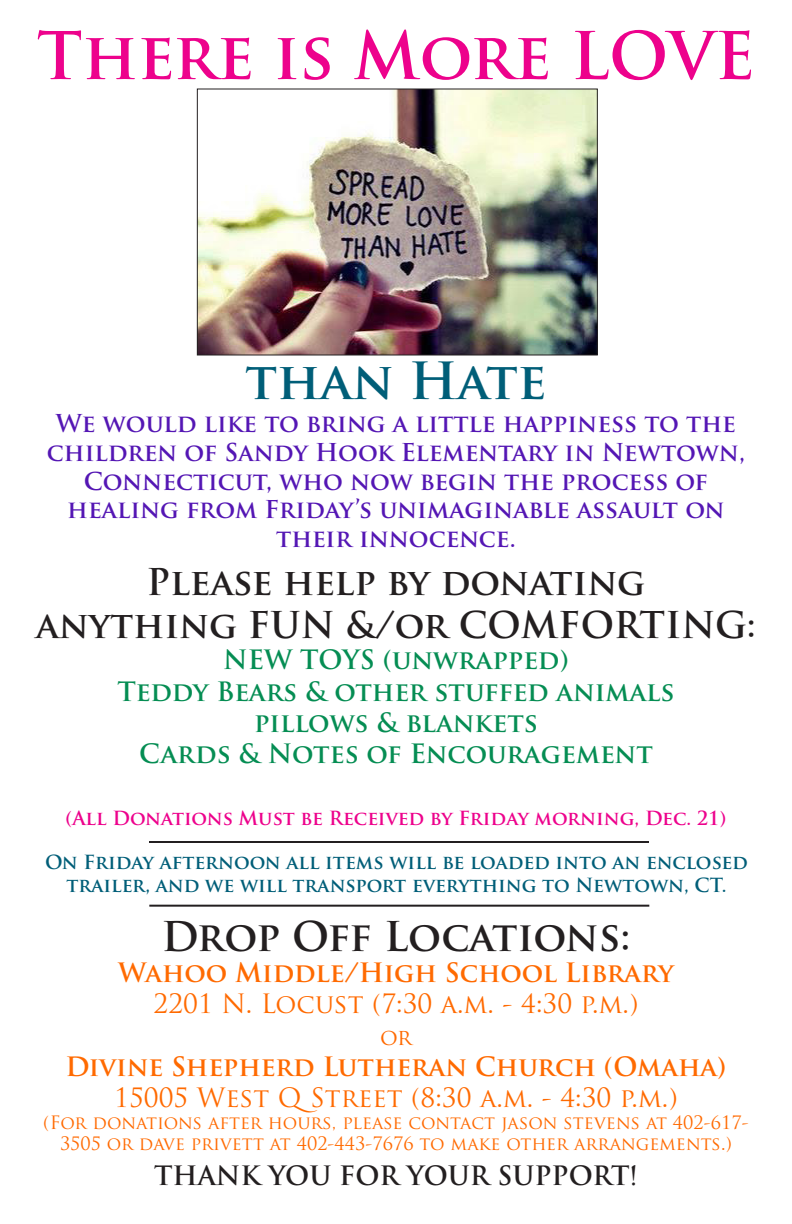
<style>
.page{position:relative;width:792px;height:1224px;background:#fff}
.page>*{position:absolute;margin:0;border:0;box-sizing:border-box;transform-origin:0 0}
.t1{font:700 64px "Trajan Pro";color:#ed028c}
.t2{font:700 50px "Trajan Pro";color:#005e78}
.t3{font:700 40px "Trajan Pro";letter-spacing:-.01em;color:#231f20}
.t4{font:700 36px "Trajan Pro";color:#231f20}
.t5{font:700 26px "Trajan Pro";color:#058d53}
.t6{font:26px "Trajan Pro";color:#ff6a00}
.t7{font:700 26px "Trajan Pro";color:#ff6a00}
.t8{font:700 26px "Trajan Pro";color:#231f20}
.t9{font:700 24px/28.8px "Trajan Pro";color:#5416b4;text-align:center}
.t10{font:22px "Trajan Pro";color:#ff6a00}
.t11{font:700 19px/22.8px "Trajan Pro";color:#005e78;text-align:center}
.t12{font:700 19px "Trajan Pro";color:#ed028c}
.t13{font:18px/21.6px "Trajan Pro";color:#ff6a00;text-align:center}
</style>
<div class="page">
<hr style="left:149px;top:905px;width:500px;height:2px;background:#231f20">
<img style="left:199px;top:90px;width:397px;height:264px">
<div style="left:197px;top:88px;width:401px;height:268px;border:1px solid #231f20"></div>
<hr style="left:149px;top:841px;width:500px;height:2px;background:#231f20">
<p class="t1" style="left:37px;top:16px;width:720px">There is More LOVE</p>
<p class="t2" style="left:245px;top:350px;width:303px">than Hate</p>
<p class="t9" style="left:47px;top:409px;width:700px">We would like to bring a little happiness to the children of Sandy Hook Elementary in Newtown,<br>Connecticut, who now begin the process of</p>
<p class="t9" style="left:67px;top:496px;width:659px">healing from Friday’s unimaginable assault on their innocence.</p>
<p class="t4" style="left:146px;top:560px;width:501px">Please help by donating</p>
<p class="t4" style="left:36px;top:603px;width:721px">anything FUN &amp;/or COMFORTING:</p>
<p class="t5" style="left:223px;top:644px;width:347px">NEW TOYS (unwrapped)</p>
<p class="t5" style="left:117px;top:675px;width:559px">Teddy Bears &amp; other stuffed animals</p>
<p class="t5" style="left:254px;top:706px;width:285px">pillows &amp; blankets</p>
<p class="t5" style="left:139px;top:737px;width:515px">Cards &amp; Notes of Encouragement</p>
<p class="t12" style="left:66px;top:807px;width:662px">(All Donations Must be Received by Friday morning, Dec. 21)</p>
<p class="t11" style="left:45px;top:851px;width:704px">On Friday afternoon all items will be loaded into an enclosed trailer, and we will transport everything to Newtown, CT.</p>
<p class="t3" style="left:161px;top:912px;width:471px">Drop Off Locations:</p>
<p class="t7" style="left:118px;top:957px;width:557px">Wahoo Middle/High School Library</p>
<p class="t6" style="left:154px;top:987px;width:486px">2201 N. Locust (7:30 a.m. - 4:30 p.m.)</p>
<p class="t10" style="left:380px;top:1023px;width:33px">or</p>
<p class="t7" style="left:66px;top:1050px;width:662px">Divine Shepherd Lutheran Church (Omaha)</p>
<p class="t6" style="left:114px;top:1081px;width:565px">15005 West QStreet (8:30 a.m. - 4:30 p.m.)</p>
<p class="t13" style="left:43px;top:1111px;width:707px">(For donations after hours, please contact jason stevens at 402-617-<br>3505 or dave privett at 402-443-7676 to make other arrangements.)</p>
<p class="t8" style="left:154px;top:1160px;width:485px">THANK YOU FOR YOUR SUPPORT!</p>
</div>
